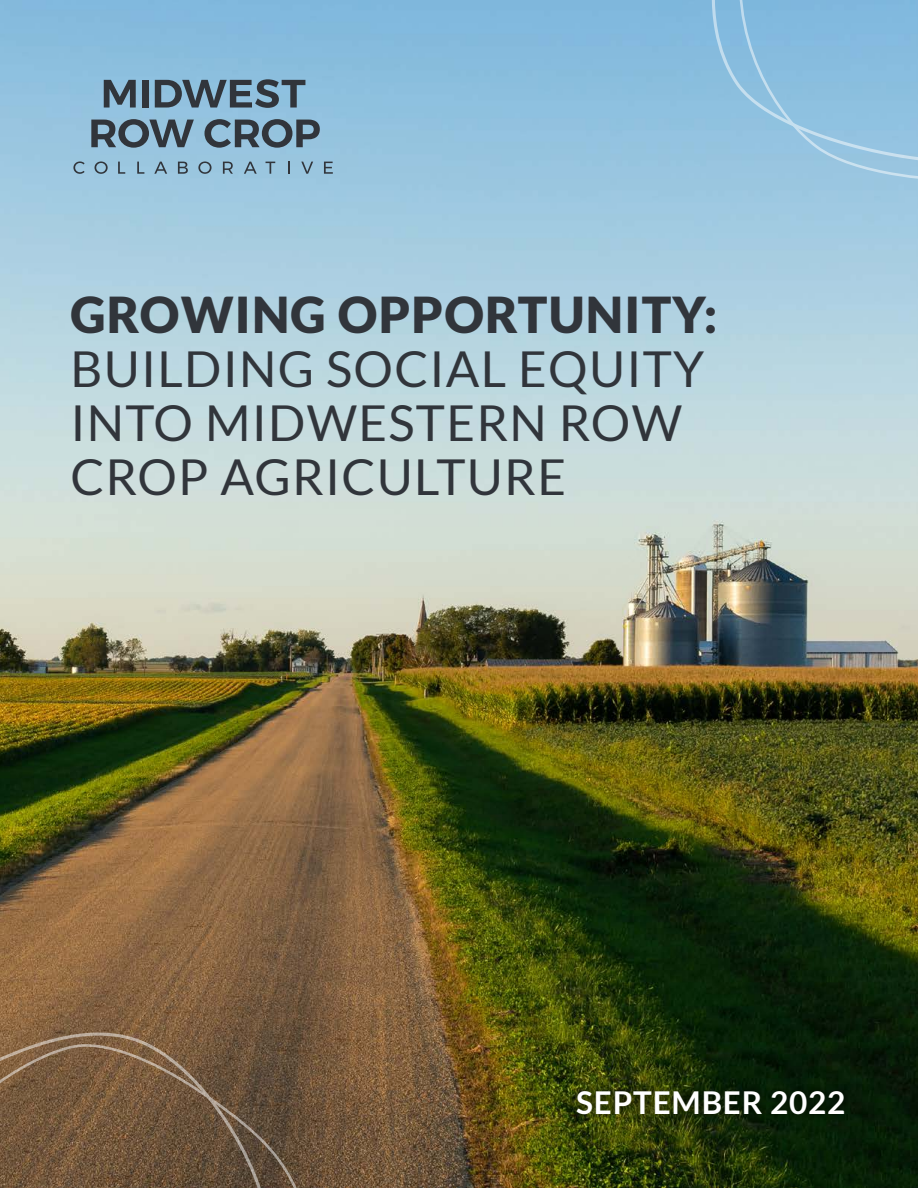
<style>
.page{position:relative;width:918px;height:1188px;background:#fff}
.page>*{position:absolute;margin:0;border:0;box-sizing:border-box;transform-origin:0 0}
.t1{font:49.5px/54px "Lato";letter-spacing:.025em;color:#31353b}
.t2{font:900 49.5px "Lato";letter-spacing:.025em;color:#31353b}
.t3{font:700 31.5px "Lato";letter-spacing:.025em;color:#fff}
</style>
<div class="page">
<img style="left:0;top:0;width:918px;height:1188px">
<svg style="left:104px;top:80px;width:32px;height:28px"></svg>
<div style="left:142px;top:80px;width:6px;height:28px;background:#31353b"></div>
<svg style="left:155px;top:79px;width:150px;height:29px;background:#617d8f"></svg>
<svg style="left:91px;top:119px;width:103px;height:29px;background:#647d8d"></svg>
<svg style="left:205px;top:119px;width:115px;height:29px;background:#647e8e"></svg>
<svg style="left:73px;top:161px;width:12px;height:13px"></svg>
<svg style="left:95px;top:161px;width:13px;height:13px"></svg>
<svg style="left:118px;top:162px;width:7px;height:12px"></svg>
<svg style="left:137px;top:162px;width:7px;height:12px"></svg>
<svg style="left:154px;top:162px;width:13px;height:12px"></svg>
<svg style="left:178px;top:162px;width:10px;height:12px"></svg>
<svg style="left:198px;top:161px;width:14px;height:13px"></svg>
<svg style="left:223px;top:162px;width:10px;height:12px"></svg>
<svg style="left:244px;top:162px;width:13px;height:12px"></svg>
<svg style="left:266px;top:162px;width:9px;height:12px"></svg>
<svg style="left:288px;top:162px;width:2px;height:12px"></svg>
<svg style="left:301px;top:162px;width:12px;height:12px"></svg>
<svg style="left:324px;top:162px;width:9px;height:12px"></svg>
<div style="left:570px;top:1082px;width:282px;height:40px;background:#000;opacity:.75"></div>
<svg style="left:280px;top:1042px;width:41px;height:146px;background:#67503a"></svg>
<svg style="left:0;top:1032px;width:280px;height:156px;background:#735940"></svg>
<svg style="left:705px;top:0;width:213px;height:186px;background:#8ec0df"></svg>
<p class="t2" style="left:70px;top:286px;width:649px">GROWING OPPORTUNITY:</p>
<p class="t1" style="left:70px;top:342px;width:635px">BUILDING SOCIAL EQUITY<br>INTO MIDWESTERN ROW<br>CROP AGRICULTURE</p>
<p class="t3" style="left:576px;top:1085px;width:271px">SEPTEMBER 2022</p>
</div>
